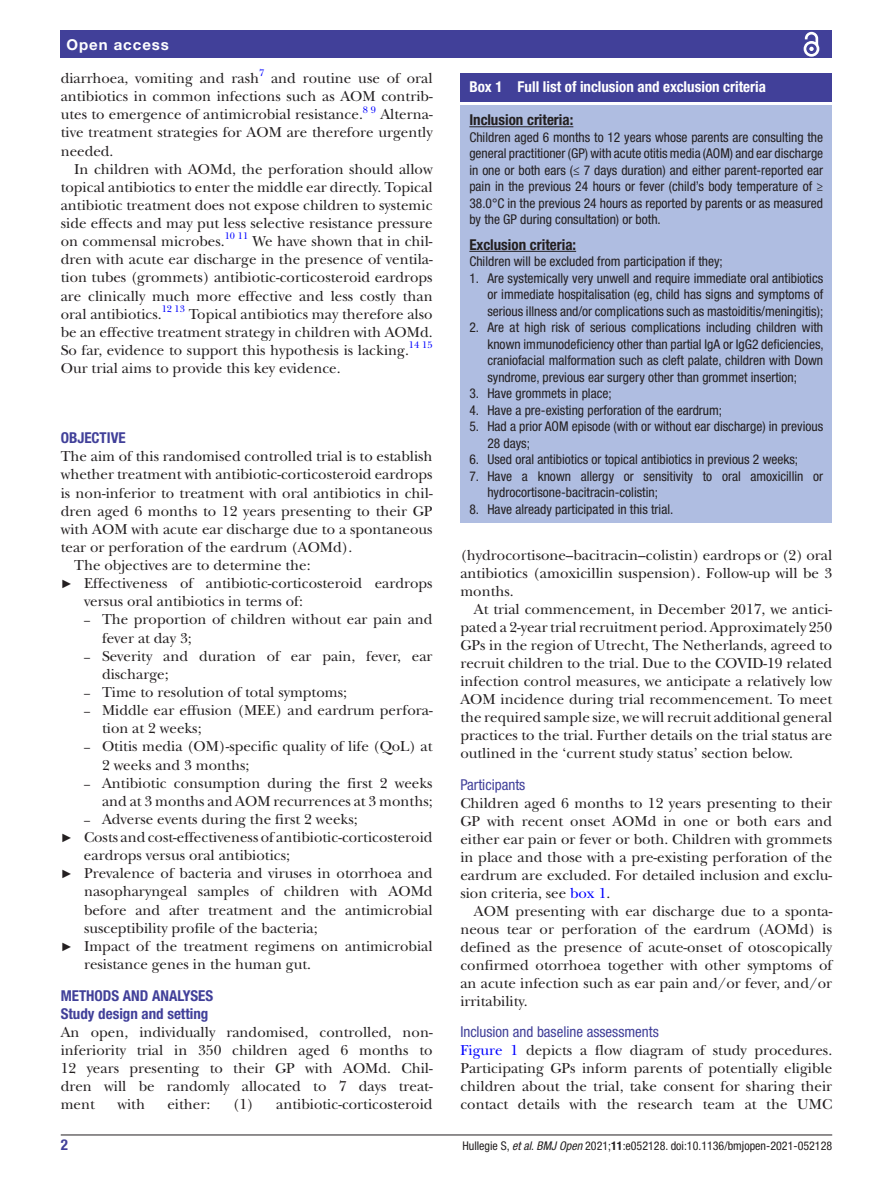
<style>
.page{position:relative;width:893px;height:1191px;background:#fff}
.page>*{position:absolute;margin:0;border:0;box-sizing:border-box;transform-origin:0 0}
.t1{font:15px/18.1px "New Baskerville";color:#231f20;text-align:justify}
.t2{font:700 condensed 15px/18.1px "Helvetica Neue LT Std";color:#414099}
.t3{font:condensed 15px "Helvetica Neue LT Std";color:#414099}
.t4{font:700 condensed 15px "Helvetica Neue LT Std";color:#fff}
.t5{font:700 condensed 15px "Helvetica Neue LT Std";color:#231f20}
.t6{font:700 15px "Helvetica Neue LT Std";letter-spacing:.065em;color:#fff}
.t7{font:condensed 13.5px/16.5px "Helvetica Neue LT Std";color:#231f20;text-align:justify}
.t8{font:condensed 12px "Helvetica Neue LT Std";color:#231f20}
.t9{font:9.9px "New Baskerville";color:#00f}
.s1{font-family:"Arial";font-size:12px}
.s2{font-size:12px}
.s3{color:#00f}
.s4{font-style:italic}
.s5{font-weight:700}
</style>
<div class="page">
<hr style="left:61px;top:1134px;width:771px;height:1px;background:#231f20">
<div style="left:61px;top:31px;width:771px;height:27px;background:#414099"></div>
<svg style="left:803px;top:31px;width:17px;height:26px"></svg>
<div style="left:460px;top:73px;width:372px;height:28px;background:#414099"></div>
<div style="left:460px;top:106px;width:372px;height:417px;background:#afbde1"></div>
<hr style="left:469px;top:126px;width:104px;height:1px;background:#231f20">
<hr style="left:469px;top:251px;width:107px;height:1px;background:#231f20">
<p class="t6" style="left:66px;top:35px;width:104px">Open access</p>
<p class="t1" style="left:61px;top:69px;width:200px">diarrhoea, vomiting and rash</p>
<p class="t9" style="left:259px;top:67px;width:7px">7</p>
<p class="t1" style="left:61px;top:69px;width:373px;text-indent:210px">and routine use of oral antibiotics in common infections such as AOM contrib&shy;utes to emergence of antimicrobial resistance.<sup>8</sup> <sup>9</sup> Alterna&shy;tive treatment strategies for AOM are therefore urgently needed.</p>
<p class="t1" style="left:61px;top:160px;width:373px;text-indent:14px">In children with AOMd, the perforation should allow topical antibiotics to enter the middle ear directly. Topical antibiotic treatment does not expose children to systemic side effects and may put less selective resistance pressure on commensal microbes.</p>
<p class="t9" style="left:225px;top:230px;width:25px">10 11</p>
<p class="t1" style="left:61px;top:232px;width:373px;text-indent:192px">We have shown that in chil&shy;dren with acute ear discharge in the presence of ventila&shy;tion tubes (grommets) antibiotic-corticosteroid eardrops are clinically much more effective and less costly than oral antibiotics.</p>
<p class="t9" style="left:162px;top:303px;width:25px">12 13</p>
<p class="t1" style="left:61px;top:305px;width:373px;text-indent:128px">Topical antibiotics may therefore also be an effective treatment strategy in children with AOMd.<br>So far, evidence to support this hypothesis is lacking.</p>
<p class="t9" style="left:409px;top:339px;width:25px">14 15</p>
<p class="t1" style="left:61px;top:359px;width:281px">Our trial aims to provide this key evidence.</p>
<p class="t2" style="left:61px;top:428px;width:66px">OBJECTIVE</p>
<p class="t1" style="left:61px;top:447px;width:373px">The aim of this randomised controlled trial is to establish</p>
<p class="t1" style="left:61px;top:465px;width:373px">whether treatment with antibiotic-corticosteroid eardrops</p>
<p class="t1" style="left:61px;top:484px;width:373px">is non-inferior to treatment with oral antibiotics in chil-</p>
<p class="t1" style="left:61px;top:502px;width:373px">dren aged 6 months to 12 years presenting to their GP</p>
<p class="t1" style="left:61px;top:520px;width:373px">with AOM with acute ear discharge due to a spontaneous</p>
<p class="t1" style="left:61px;top:538px;width:293px">tear or perforation of the eardrum (AOMd).</p>
<p class="t1" style="left:74px;top:556px;width:238px">The objectives are to determine the:</p>
<p class="t1" style="left:61px;top:574px;width:373px"><span class="s1">►</span> Effectiveness of antibiotic-corticosteroid eardrops</p>
<p class="t1" style="left:84px;top:592px;width:221px">versus oral antibiotics in terms of:</p>
<p class="t1" style="left:102px;top:610px;width:332px;text-indent:-18px"><span class="s2">–</span> The proportion of children without ear pain and fever at day 3;</p>
<p class="t1" style="left:102px;top:647px;width:332px;text-indent:-18px"><span class="s2">–</span> Severity and duration of ear pain, fever, ear discharge;</p>
<p class="t1" style="left:84px;top:683px;width:265px"><span class="s2">–</span> Time to resolution of total symptoms;</p>
<p class="t1" style="left:102px;top:701px;width:332px;text-indent:-18px"><span class="s2">–</span> Middle ear effusion (MEE) and eardrum perfora&shy;tion at 2 weeks;</p>
<p class="t1" style="left:102px;top:737px;width:332px;text-indent:-18px"><span class="s2">–</span> Otitis media (OM)-specific quality of life (QoL) at<br>2 weeks and 3 months;</p>
<p class="t1" style="left:84px;top:774px;width:350px;text-align:right"><span class="s2">–</span> Antibiotic consumption during the first 2 weeks and at 3 months and AOM recurrences at 3 months;</p>
<p class="t1" style="left:84px;top:810px;width:275px"><span class="s2">–</span> Adverse events during the first 2 weeks;</p>
<p class="t1" style="left:61px;top:828px;width:373px"><span class="s1">►</span> Costs and cost-effectiveness of antibiotic-corticosteroid</p>
<p class="t1" style="left:84px;top:846px;width:208px">eardrops versus oral antibiotics;</p>
<p class="t1" style="left:61px;top:864px;width:373px"><span class="s1">►</span> Prevalence of bacteria and viruses in otorrhoea and</p>
<p class="t1" style="left:84px;top:882px;width:350px">nasopharyngeal samples of children with AOMd</p>
<p class="t1" style="left:84px;top:900px;width:350px">before and after treatment and the antimicrobial</p>
<p class="t1" style="left:84px;top:918px;width:235px">susceptibility profile of the bacteria;</p>
<p class="t1" style="left:61px;top:937px;width:373px"><span class="s1">►</span> Impact of the treatment regimens on antimicrobial</p>
<p class="t1" style="left:84px;top:955px;width:229px">resistance genes in the human gut.</p>
<p class="t2" style="left:61px;top:986px;width:154px">METHODS AND ANALYSES<br>Study design and setting</p>
<p class="t1" style="left:61px;top:1023px;width:373px">An open, individually randomised, controlled, non&shy;inferiority trial in 350 children aged 6 months to 12 years presenting to their GP with AOMd. Chil&shy;dren will be randomly allocated to 7 days treat&shy;ment</p>
<p class="t1" style="left:117px;top:1095px;width:29px">with</p>
<p class="t1" style="left:167px;top:1095px;width:44px">either:</p>
<p class="t1" style="left:233px;top:1095px;width:201px">(1) antibiotic-corticosteroid</p>
<p class="t4" style="left:469px;top:78px;width:298px">Box 1 Full list of inclusion and exclusion criteria</p>
<p class="t5" style="left:469px;top:111px;width:106px">Inclusion criteria:</p>
<p class="t7" style="left:469px;top:129px;width:355px">Children aged 6 months to 12 years whose parents are consulting the general practitioner (GP) with acute otitis media (AOM) and ear discharge in one or both ears (≤ 7 days duration) and either parent-reported ear pain in the previous 24 hours or fever (child’s body temperature of ≥ 38.0°C in the previous 24 hours as reported by parents or as measured by the GP during consultation) or both.</p>
<p class="t5" style="left:469px;top:235px;width:108px">Exclusion criteria:</p>
<p class="t7" style="left:469px;top:253px;width:255px">Children will be excluded from participation if they;</p>
<p class="t7" style="left:487px;top:270px;width:337px;text-indent:-18px">1. Are systemically very unwell and require immediate oral antibiotics or immediate hospitalisation (eg, child has signs and symptoms of serious illness and/or complications such as mastoiditis/meningitis);</p>
<p class="t7" style="left:487px;top:319px;width:338px;text-indent:-18px">2. Are at high risk of serious complications including children with known immunodeficiency other than partial IgA or IgG2 deficiencies, craniofacial malformation such as cleft palate, children with Down syndrome, previous ear surgery other than grommet insertion;</p>
<p class="t7" style="left:469px;top:385px;width:144px">3. Have grommets in place;</p>
<p class="t7" style="left:469px;top:402px;width:254px">4. Have a pre-existing perforation of the eardrum;</p>
<p class="t7" style="left:487px;top:418px;width:337px;text-indent:-18px">5. Had a prior AOM episode (with or without ear discharge) in previous<br>28 days;</p>
<p class="t7" style="left:469px;top:451px;width:330px">6. Used oral antibiotics or topical antibiotics in previous 2 weeks;</p>
<p class="t7" style="left:487px;top:468px;width:337px;text-indent:-18px">7. Have a known allergy or sensitivity to oral amoxicillin or hydrocortisone-bacitracin-colistin;</p>
<p class="t7" style="left:469px;top:501px;width:205px">8. Have already participated in this trial.</p>
<p class="t1" style="left:460px;top:546px;width:373px">(hydrocortisone–bacitracin–colistin) eardrops or (2) oral antibiotics (amoxicillin suspension). Follow-up will be 3 months.</p>
<p class="t1" style="left:460px;top:600px;width:373px;text-indent:14px">At trial commencement, in December 2017, we antici&shy;pated a 2-year trial recruitment period. Approximately 250<br>GPs in the region of Utrecht, The Netherlands, agreed to recruit children to the trial. Due to the COVID-19 related infection control measures, we anticipate a relatively low AOM incidence during trial recommencement. To meet the required sample size, we will recruit additional general practices to the trial. Further details on the trial status are outlined in the ‘current study status’ section below.</p>
<p class="t3" style="left:460px;top:775px;width:66px">Participants</p>
<p class="t1" style="left:460px;top:794px;width:373px">Children aged 6 months to 12 years presenting to their GP with recent onset AOMd in one or both ears and either ear pain or fever or both. Children with grommets in place and those with a pre-existing perforation of the eardrum are excluded. For detailed inclusion and exclu&shy;sion criteria, see <span class="s3">box 1</span>.</p>
<p class="t1" style="left:460px;top:902px;width:373px;text-indent:14px">AOM presenting with ear discharge due to a sponta&shy;neous tear or perforation of the eardrum (AOMd) is defined as the presence of acute-onset of otoscopically confirmed otorrhoea together with other symptoms of an acute infection such as ear pain and/or fever, and/or irritability.</p>
<p class="t3" style="left:460px;top:1023px;width:200px">Inclusion and baseline assessments</p>
<p class="t1" style="left:460px;top:1041px;width:373px"><span class="s3">Figure 1</span> depicts a flow diagram of study procedures.<br>Participating GPs inform parents of potentially eligible children about the trial, take consent for sharing their contact details with the research team at the UMC</p>
<p class="t2" style="left:61px;top:1135px;width:9px">2</p>
<p class="t8" style="left:462px;top:1138px;width:371px">Hullegie S, <span class="s4">et al</span>. <span class="s4">BMJ Open</span> 2021;<span class="s5">11</span>:e052128. doi:10.1136/bmjopen-2021-052128</p>
</div>
